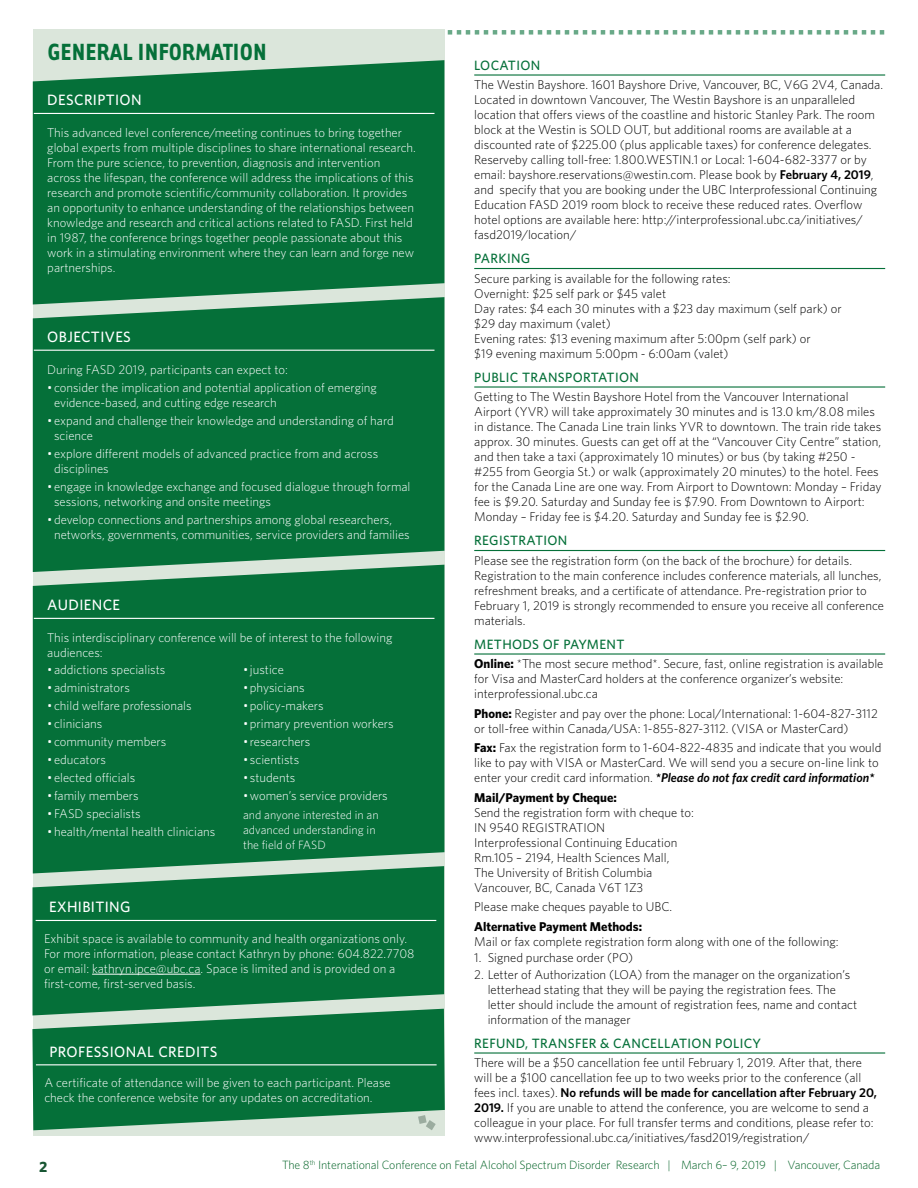
<style>
.page{position:relative;width:918px;height:1188px;background:#fff}
.page>*{position:absolute;margin:0;border:0;box-sizing:border-box;transform-origin:0 0}
.t1{font:700 27px "Tarzana Nar OT";color:#057039}
.t2{font:500 15px "Whitney";letter-spacing:.025em;color:#fff}
.t3{font:700 15px "Whitney";color:#185633}
.t4{font:500 13.5px "Whitney";letter-spacing:.025em;color:#057039}
.t5{font:300 12.75px/15px "Whitney";color:#000}
.t6{font:300 12.75px/15px "Whitney";color:#fff}
.t7{font:700 12.75px "Whitney";color:#000}
.t8{font:300 12px "Whitney";letter-spacing:-.01em;color:#006225}
.t9{font:300 12px/15px "Whitney";color:#fff}
.s1{font-weight:600}
.s2{font-weight:700}
.s3{font-weight:600;font-style:italic}
</style>
<div class="page">
<svg style="left:444px;top:30px;width:440px;height:5px"></svg>
<hr style="left:474px;top:74px;width:411px;height:2px;background:#057039">
<hr style="left:474px;top:268px;width:411px;height:1px;background:#057039">
<hr style="left:474px;top:386px;width:411px;height:2px;background:#057039">
<hr style="left:474px;top:550px;width:411px;height:1px;background:#057039">
<hr style="left:474px;top:653px;width:411px;height:2px;background:#057039">
<hr style="left:474px;top:1052px;width:411px;height:2px;background:#057039">
<div style="left:33px;top:29px;width:411px;height:1107px;background:#dbe6db"></div>
<svg style="left:33px;top:873px;width:411px;height:136px;background:#157845"></svg>
<hr style="left:36px;top:920px;width:400px;height:1px;background:#fff">
<hr style="left:92px;top:974px;width:109px;height:1px;background:#fff">
<svg style="left:32px;top:1009px;width:413px;height:121px;background:#268252"></svg>
<hr style="left:36px;top:1064px;width:401px;height:1px;background:#fff">
<svg style="left:33px;top:60px;width:411px;height:237px;background:#127743"></svg>
<hr style="left:34px;top:113px;width:400px;height:1px;background:#fff">
<div style="left:33px;top:572px;width:411px;height:301px;background:#057039"></div>
<hr style="left:34px;top:618px;width:400px;height:1px;background:#fff">
<svg style="left:33px;top:297px;width:411px;height:275px;background:#147844"></svg>
<hr style="left:34px;top:350px;width:400px;height:1px;background:#fff">
<svg style="left:418px;top:1115px;width:18px;height:15px"></svg>
<h1 class="t1" style="left:48px;top:35px;width:221px">GENERAL INFORMATION</h1>
<p class="t2" style="left:47px;top:90px;width:96px">DESCRIPTION</p>
<p class="t6" style="left:47px;top:125px;width:370px">This advanced level conference/meeting continues to bring together global experts from multiple disciplines to share international research.<br>From the pure science, to prevention, diagnosis and intervention across the lifespan, the conference will address the implications of this research and promote scientific/community collaboration. It provides an opportunity to enhance understanding of the relationships between knowledge and research and critical actions related to FASD. First held in 1987, the conference brings together people passionate about this work in a stimulating environment where they can learn and forge new partnerships.</p>
<p class="t2" style="left:47px;top:327px;width:85px">OBJECTIVES</p>
<p class="t6" style="left:47px;top:361px;width:242px">During FASD 2019, participants can expect to:</p>
<p class="t6" style="left:54px;top:379px;width:324px;text-indent:-7px">• consider the implication and potential application of emerging evidence-based, and cutting edge research</p>
<p class="t6" style="left:54px;top:412px;width:341px;text-indent:-7px">•expand and challenge their knowledge and understanding of hard science</p>
<p class="t6" style="left:54px;top:445px;width:326px;text-indent:-7px">•explore different models of advanced practice from and across disciplines</p>
<p class="t6" style="left:54px;top:478px;width:358px;text-indent:-7px">•engage in knowledge exchange and focused dialogue through formal sessions, networking and onsite meetings</p>
<p class="t6" style="left:54px;top:511px;width:357px;text-indent:-7px">•develop connections and partnerships among global researchers, networks, governments, communities, service providers and families</p>
<p class="t2" style="left:47px;top:595px;width:74px">AUDIENCE</p>
<p class="t6" style="left:47px;top:630px;width:347px">This interdisciplinary conference will be of interest to the following audiences:</p>
<p class="t6" style="left:47px;top:661px;width:120px">•addictions specialists</p>
<p class="t6" style="left:47px;top:679px;width:84px">•administrators</p>
<p class="t6" style="left:47px;top:697px;width:146px">• child welfare professionals</p>
<p class="t6" style="left:47px;top:715px;width:57px">• clinicians</p>
<p class="t6" style="left:47px;top:733px;width:120px">• community members</p>
<p class="t6" style="left:47px;top:751px;width:60px">•educators</p>
<p class="t6" style="left:47px;top:769px;width:89px">•elected officials</p>
<p class="t6" style="left:47px;top:787px;width:93px">• family members</p>
<p class="t6" style="left:47px;top:805px;width:95px">•FASD specialists</p>
<p class="t6" style="left:47px;top:823px;width:170px">•health/mental health clinicians</p>
<p class="t6" style="left:243px;top:661px;width:42px">• justice</p>
<p class="t6" style="left:243px;top:679px;width:63px">•physicians</p>
<p class="t6" style="left:243px;top:697px;width:82px">•policy-makers</p>
<p class="t6" style="left:243px;top:715px;width:152px">•primary prevention workers</p>
<p class="t6" style="left:243px;top:733px;width:69px">• researchers</p>
<p class="t6" style="left:243px;top:751px;width:58px">• scientists</p>
<p class="t6" style="left:243px;top:769px;width:54px">• students</p>
<p class="t6" style="left:243px;top:787px;width:146px">•women’s service providers</p>
<p class="t9" style="left:243px;top:807px;width:137px">and anyone interested in an advanced understanding in the field of FASD</p>
<p class="t2" style="left:49px;top:897px;width:83px">EXHIBITING</p>
<p class="t6" style="left:44px;top:931px;width:372px">Exhibit space is available to community and health organizations only.<br>For more information, please contact Kathryn by phone: 604.822.7708 or email: kathryn.ipce@ubc.ca. Space is limited and is provided on a first-come, first-served basis.</p>
<p class="t2" style="left:49px;top:1042px;width:169px">PROFESSIONAL CREDITS</p>
<p class="t6" style="left:44px;top:1075px;width:348px">A certificate of attendance will be given to each participant. Please check the conference website for any updates on accreditation.</p>
<p class="t4" style="left:474px;top:56px;width:68px">LOCATION</p>
<p class="t5" style="left:474px;top:77px;width:410px">The Westin Bayshore. 1601 Bayshore Drive, Vancouver, BC, V6G 2V4, Canada.<br>Located in downtown Vancouver, The Westin Bayshore is an unparalleled location that offers views of the coastline and historic Stanley Park. The room block at the Westin is SOLD OUT, but additional rooms are available at a discounted rate of $225.00 (plus applicable taxes) for conference delegates.<br>Reserveby calling toll-free: 1.800.WESTIN.1 or Local: 1-604-682-3377 or by email: bayshore.reservations@westin.com. Please book by <span class="s1">February 4, 2019</span>, and specify that you are booking under the UBC Interprofessional Continuing Education FASD 2019 room block to receive these reduced rates. Overflow hotel options are available here: http://interprofessional.ubc.ca/initiatives/ fasd2019/location/</p>
<p class="t4" style="left:474px;top:250px;width:58px">PARKING</p>
<p class="t5" style="left:474px;top:271px;width:369px">Secure parking is available for the following rates:<br>Overnight: $25 self park or $45 valet<br>Day rates: $4 each 30 minutes with a $23 day maximum (self park) or $29 day maximum (valet)<br>Evening rates: $13 evening maximum after 5:00pm (self park) or<br>$19 evening maximum 5:00pm - 6:00am (valet)</p>
<p class="t4" style="left:474px;top:368px;width:166px">PUBLIC TRANSPORTATION</p>
<p class="t5" style="left:474px;top:389px;width:409px">Getting to The Westin Bayshore Hotel from the Vancouver International Airport (YVR) will take approximately 30 minutes and is 13.0 km/8.08 miles in distance. The Canada Line train links YVR to downtown. The train ride takes approx. 30 minutes. Guests can get off at the “Vancouver City Centre” station, and then take a taxi (approximately 10 minutes) or bus (by taking #250 - #255 from Georgia St.) or walk (approximately 20 minutes) to the hotel. Fees for the Canada Line are one way. From Airport to Downtown: Monday – Friday fee is $9.20. Saturday and Sunday fee is $7.90. From Downtown to Airport:<br>Monday – Friday fee is $4.20. Saturday and Sunday fee is $2.90.</p>
<p class="t4" style="left:474px;top:532px;width:95px">REGISTRATION</p>
<p class="t5" style="left:474px;top:553px;width:411px">Please see the registration form (on the back of the brochure) for details.<br>Registration to the main conference includes conference materials, all lunches, refreshment breaks, and a certificate of attendance. Pre-registration prior to February 1, 2019 is strongly recommended to ensure you receive all conference materials.</p>
<p class="t4" style="left:474px;top:635px;width:152px">METHODS OF PAYMENT</p>
<p class="t5" style="left:474px;top:656px;width:411px"><span class="s2">Online:</span> *The most secure method*. Secure, fast, online registration is available for Visa and MasterCard holders at the conference organizer’s website: interprofessional.ubc.ca</p>
<p class="t5" style="left:474px;top:706px;width:405px"><span class="s2">Phone:</span> Register and pay over the phone: Local/International: 1-604-827-3112 or toll-free within Canada/USA: 1-855-827-3112. (VISA or MasterCard)</p>
<p class="t5" style="left:474px;top:740px;width:409px"><span class="s2">Fax:</span> Fax the registration form to 1-604-822-4835 and indicate that you would like to pay with VISA or MasterCard. We will send you a secure on-line link to enter your credit card information. <span class="s3">*Please do not fax credit card information*</span></p>
<p class="t7" style="left:474px;top:789px;width:144px">Mail/Payment by Cheque:</p>
<p class="t5" style="left:474px;top:805px;width:221px">Send the registration form with cheque to:<br>IN 9540 REGISTRATION Interprofessional Continuing Education Rm.105 – 2194, Health Sciences Mall,<br>The University of British Columbia Vancouver, BC, Canada V6T 1Z3</p>
<p class="t5" style="left:474px;top:899px;width:200px">Please make cheques payable to UBC.</p>
<p class="t7" style="left:474px;top:918px;width:169px">Alternative Payment Methods:</p>
<p class="t5" style="left:474px;top:934px;width:366px">Mail or fax complete registration form along with one of the following:</p>
<p class="t5" style="left:474px;top:950px;width:160px">1. Signed purchase order (PO)</p>
<p class="t5" style="left:488px;top:967px;width:371px;text-indent:-14px">2. Letter of Authorization (LOA) from the manager on the organization’s letterhead stating that they will be paying the registration fees. The letter should include the amount of registration fees, name and contact information of the manager</p>
<p class="t4" style="left:474px;top:1034px;width:288px">REFUND, TRANSFER &amp; CANCELLATION POLICY</p>
<p class="t5" style="left:474px;top:1055px;width:404px">There will be a $50 cancellation fee until February 1, 2019. After that, there will be a $100 cancellation fee up to two weeks prior to the conference (all fees incl. taxes). <span class="s1">No refunds will be made for cancellation after February 20, 2019.</span> If you are unable to attend the conference, you are welcome to send a colleague in your place. For full transfer terms and conditions, please refer to: www.interprofessional.ubc.ca/initiatives/fasd2019/registration/</p>
<p class="t3" style="left:39px;top:1156px;width:10px">2</p>
<p class="t8" style="left:282px;top:1157px;width:600px">The 8<sup>th</sup> International Conference on Fetal Alcohol Spectrum Disorder Research | March 6– 9, 2019 | Vancouver, Canada</p>
</div>
